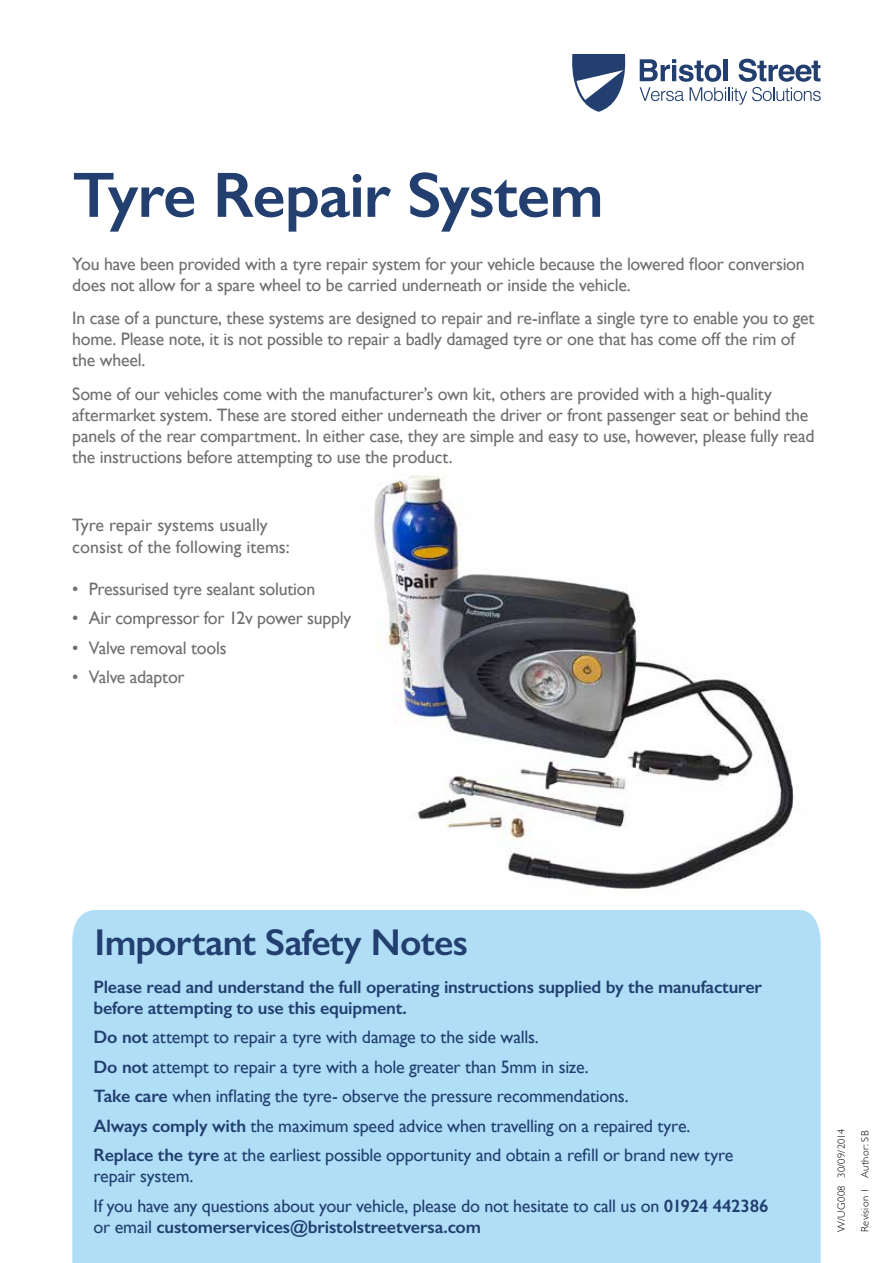
<style>
.page{position:relative;width:893px;height:1263px;background:#fff}
.page>*{position:absolute;margin:0;border:0;box-sizing:border-box;transform-origin:0 0}
.t1{font:600 64.35px "Gill Sans";letter-spacing:-.015em;color:#223f70}
.t2{font:600 37.5px "Gill Sans";letter-spacing:-.02em;color:#223f70}
.t3{font:18px/21px "Gill Sans";letter-spacing:-.015em;color:#706f6f}
.t4{font:18px/29.5px "Gill Sans";letter-spacing:-.015em;color:#223f70}
.t5{font:600 18px/21px "Gill Sans";letter-spacing:-.01em;color:#223f70}
.t6{font:300 10.5px "Gill Sans";letter-spacing:.025em;color:#000}
.s1{font-weight:600}
.s2{font-weight:400}
</style>
<div class="page">
<img style="left:374px;top:474px;width:425px;height:415px">
<svg style="left:572px;top:54px;width:54px;height:58px"></svg>
<svg style="left:640px;top:59px;width:181px;height:46px"></svg>
<div style="left:72px;top:910px;width:749px;height:353px;background:#afdef6"></div>
<h1 class="t1" style="left:72px;top:156px;width:533px">Tyre Repair System</h1>
<p class="t3" style="left:72px;top:253px;width:734px">You have been provided with a tyre repair system for your vehicle because the lowered floor conversion does not allow for a spare wheel to be carried underneath or inside the vehicle.</p>
<p class="t3" style="left:72px;top:308px;width:744px">In case of a puncture, these systems are designed to repair and re-inflate a single tyre to enable you to get home. Please note, it is not possible to repair a badly damaged tyre or one that has come off the rim of the wheel.</p>
<p class="t3" style="left:72px;top:383px;width:744px">Some of our vehicles come with the manufacturer’s own kit, others are provided with a high-quality aftermarket system. These are stored either underneath the driver or front passenger seat or behind the panels of the rear compartment. In either case, they are simple and easy to use, however, please fully read the instructions before attempting to use the product.</p>
<p class="t3" style="left:72px;top:514px;width:219px;line-height:21.6px">Tyre repair systems usually consist of the following items:</p>
<p class="t3" style="left:72px;top:578px;width:244px">• Pressurised tyre sealant solution</p>
<p class="t3" style="left:72px;top:608px;width:281px">• Air compressor for 12v power supply</p>
<p class="t3" style="left:72px;top:637px;width:156px">• Valve removal tools</p>
<p class="t3" style="left:72px;top:667px;width:114px">• Valve adaptor</p>
<h2 class="t2" style="left:95px;top:920px;width:375px">Important Safety Notes</h2>
<p class="t5" style="left:94px;top:976px;width:670px">Please read and understand the full operating instructions supplied by the manufacturer before attempting to use this equipment.</p>
<p class="t4" style="left:94px;top:1022px;width:641px"><span class="s1">Do not</span> attempt to repair a tyre with damage to the side walls.<br><span class="s1">Do not</span> attempt to repair a tyre with a hole greater than 5mm in size.<br><span class="s1">Take care</span> when inflating the tyre- observe the pressure recommendations.<br><span class="s1">Always comply with</span> the maximum speed advice when travelling on a repaired tyre.<br><span class="s1">Replace the tyre</span> at the earliest possible opportunity and obtain a refill or brand new tyre</p>
<p class="t4" style="left:94px;top:1161px;width:677px">repair system.<br>If you have any questions about your vehicle, please do not hesitate to call us on <span class="s1">01924 442386</span></p>
<p class="t5" style="left:94px;top:1216px;width:389px"><span class="s2">or email</span> customerservices@bristolstreetversa.com</p>
<p class="t6" style="left:833px;top:1232px;width:105px;rotate:-90deg">W/UG008 30/09/2014</p>
<p class="t6" style="left:857px;top:1232px;width:103px;rotate:-90deg">Revision 1 Author: SB</p>
</div>
